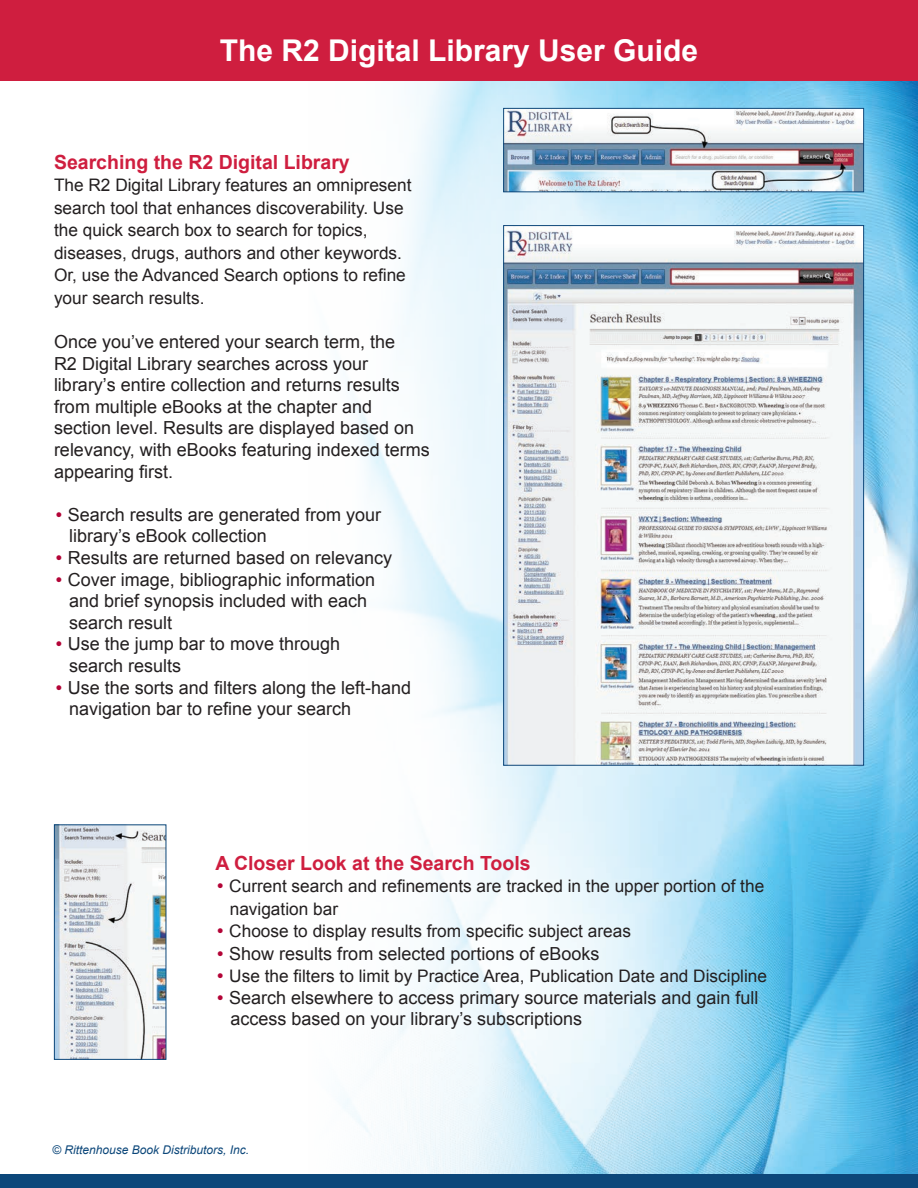
<style>
.page{position:relative;width:918px;height:1188px;background:#fff}
.page>*{position:absolute;margin:0;border:0;box-sizing:border-box;transform-origin:0 0}
.t1{font:700 30px "Arial";color:#fff}
.t2{font:700 19.5px "Arial";color:#cf1e3f}
.t3{font:18px/21.6px "Arial";color:#231f20}
.t4{font:17.25px/22.5px "Arial";color:#231f20}
.t5{font:italic 12px "Arial";color:#0c477a}
.s1{font-family:"Gothic 720 BT Roman B";font-size:16.5px;color:#b30437}
</style>
<div class="page">
<img style="left:309px;top:80px;width:609px;height:1094px">
<div style="left:0;top:0;width:918px;height:80px;background:#cf1e3f"></div>
<div style="left:0;top:1174px;width:918px;height:14px;background:#0c477a"></div>
<img style="left:505px;top:110px;width:357px;height:80px">
<div style="left:503px;top:108px;width:361px;height:84px;border:1px solid #0c477a"></div>
<img style="left:505px;top:227px;width:357px;height:537px">
<img style="left:56px;top:826px;width:108px;height:232px">
<div style="left:54px;top:824px;width:112px;height:236px;border:1px solid #0c477a"></div>
<p class="t1" style="left:220px;top:31px;width:480px">The R2 Digital Library User Guide</p>
<p class="t2" style="left:54px;top:149px;width:297px">Searching the R2 Digital Library</p>
<p class="t4" style="left:54px;top:174px;width:359px">The R2 Digital Library features an omnipresent search tool that enhances discoverability. Use</p>
<p class="t4" style="left:54px;top:219px;width:350px">the quick search box to search for topics, diseases, drugs, authors and other keywords.</p>
<p class="t4" style="left:54px;top:264px;width:353px">Or, use the Advanced Search options to refine your search results.</p>
<p class="t3" style="left:54px;top:331px;width:377px">Once you’ve entered your search term, the<br>R2 Digital Library searches across your library’s entire collection and returns results from multiple eBooks at the chapter and section level. Results are displayed based on relevancy, with eBooks featuring indexed terms appearing first.</p>
<p class="t3" style="left:69px;top:504px;width:314px;text-indent:-15px"><span class="s1">•</span> Search results are generated from your library’s eBook collection</p>
<p class="t3" style="left:54px;top:547px;width:340px"><span class="s1">•</span> Results are returned based on relevancy</p>
<p class="t3" style="left:54px;top:569px;width:323px"><span class="s1">•</span> Cover image, bibliographic information</p>
<p class="t3" style="left:69px;top:590px;width:300px">and brief synopsis included with each</p>
<p class="t3" style="left:69px;top:612px;width:105px">search result</p>
<p class="t3" style="left:54px;top:634px;width:288px"><span class="s1">•</span> Use the jump bar to move through</p>
<p class="t3" style="left:69px;top:655px;width:114px">search results</p>
<p class="t3" style="left:54px;top:677px;width:359px"><span class="s1">•</span> Use the sorts and filters along the left-hand</p>
<p class="t3" style="left:69px;top:698px;width:284px">navigation bar to refine your search</p>
<p class="t2" style="left:215px;top:850px;width:317px">A Closer Look at the Search Tools</p>
<p class="t4" style="left:215px;top:875px;width:550px"><span class="s1">•</span> Current search and refinements are tracked in the upper portion of the</p>
<p class="t4" style="left:230px;top:898px;width:110px">navigation bar</p>
<p class="t4" style="left:215px;top:920px;width:417px"><span class="s1">•</span> Choose to display results from specific subject areas</p>
<p class="t3" style="left:215px;top:943px;width:386px"><span class="s1">•</span> Show results from selected portions of eBooks</p>
<p class="t4" style="left:215px;top:965px;width:553px"><span class="s1">•</span> Use the filters to limit by Practice Area, Publication Date and Discipline</p>
<p class="t3" style="left:230px;top:987px;width:530px;text-indent:-15px"><span class="s1">•</span> Search elsewhere to access primary source materials and gain full access based on your library’s subscriptions</p>
<p class="t5" style="left:52px;top:1142px;width:198px">© Rittenhouse Book Distributors, Inc.</p>
</div>
